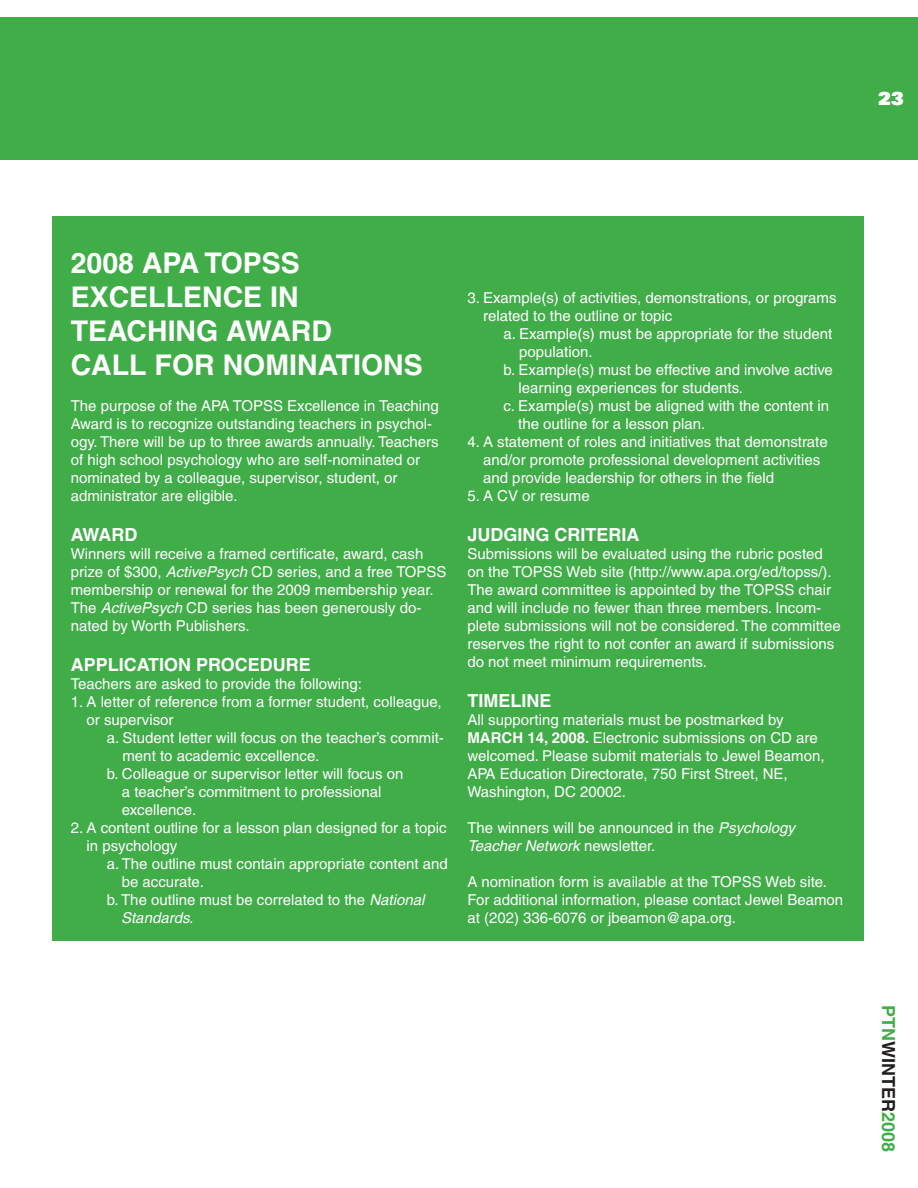
<style>
.page{position:relative;width:918px;height:1188px;background:#fff}
.page>*{position:absolute;margin:0;border:0;box-sizing:border-box;transform-origin:0 0}
.t1{font:700 28.5px/34.2px "Helvetica";color:#fff}
.t2{font:700 18px "Helvetica";color:#fff}
.t3{font:700 18px "Helvetica";color:#41ad49}
.t4{font:900 18px "Univers";color:#fff}
.t5{font:15px/18px "Helvetica";color:#fff}
.t6{font:italic 15px "Helvetica";color:#fff}
.s1{font-style:italic}
.s2{font-weight:700}
.s3{color:#231f20}
</style>
<div class="page">
<div style="left:0;top:17px;width:918px;height:143px;background:#41ad49"></div>
<div style="left:53px;top:216px;width:811px;height:724px;background:#41ad49"></div>
<p class="t4" style="left:878px;top:86px;width:14px">23</p>
<h1 class="t1" style="left:71px;top:245px;width:354px;text-indent:134px">TOPSS<br>EXCELLENCE IN<br>TEACHING AWARD<br>CALL FOR NOMINATIONS</h1>
<p class="t5" style="left:71px;top:397px;width:370px">The purpose of the APA TOPSS Excellence in Teaching Award is to recognize outstanding teachers in psychol&shy;ogy. There will be up to three awards annually. Teachers of high school psychology who are self-nominated or nominated by a colleague, supervisor, student, or administrator are eligible.</p>
<p class="t2" style="left:71px;top:524px;width:54px">AWARD</p>
<p class="t5" style="left:71px;top:545px;width:377px">Winners will receive a framed certificate, award, cash prize of $300, <span class="s1">ActivePsych</span> CD series, and a free TOPSS membership or renewal for the 2009 membership year.<br>The <span class="s1">ActivePsych</span> CD series has been generously do&shy;nated by Worth Publishers.</p>
<p class="t2" style="left:71px;top:653px;width:242px">APPLICATION PROCEDURE</p>
<p class="t5" style="left:71px;top:674px;width:293px">Teachers are asked to provide the following:</p>
<p class="t5" style="left:86px;top:692px;width:357px;text-indent:-16px">1. A letter of reference from a former student, colleague, or supervisor</p>
<p class="t5" style="left:107px;top:728px;width:339px">a. Student letter will focus on the teacher’s commit-</p>
<p class="t5" style="left:122px;top:746px;width:198px">ment to academic excellence.</p>
<p class="t5" style="left:107px;top:764px;width:298px">b. Colleague or supervisor letter will focus on</p>
<p class="t5" style="left:122px;top:782px;width:261px">a teacher’s commitment to professional</p>
<p class="t5" style="left:122px;top:800px;width:76px">excellence.</p>
<p class="t5" style="left:86px;top:818px;width:362px;text-indent:-16px">2. A content outline for a lesson plan designed for a topic in psychology</p>
<p class="t5" style="left:107px;top:854px;width:343px">a. The outline must contain appropriate content and</p>
<p class="t5" style="left:122px;top:872px;width:84px">be accurate.</p>
<p class="t5" style="left:107px;top:890px;width:319px">b. The outline must be correlated to the <span class="s1">National</span></p>
<p class="t6" style="left:121px;top:909px;width:74px">Standards.</p>
<h1 class="t1" style="left:71px;top:245px;width:92px">2008 APA</h1>
<p class="t5" style="left:483px;top:289px;width:355px;text-indent:-16px">3. Example(s) of activities, demonstrations, or programs related to the outline or topic</p>
<p class="t5" style="left:503px;top:325px;width:330px">a. Example(s) must be appropriate for the student</p>
<p class="t5" style="left:519px;top:343px;width:75px">population.</p>
<p class="t5" style="left:503px;top:361px;width:331px">b. Example(s) must be effective and involve active</p>
<p class="t5" style="left:519px;top:379px;width:226px">learning experiences for students.</p>
<p class="t5" style="left:503px;top:397px;width:327px">c. Example(s) must be aligned with the content in</p>
<p class="t5" style="left:518px;top:415px;width:189px">the outline for a lesson plan.</p>
<p class="t5" style="left:483px;top:433px;width:346px;text-indent:-16px">4. A statement of roles and initiatives that demonstrate and/or promote professional development activities and provide leadership for others in the field</p>
<p class="t5" style="left:467px;top:487px;width:124px">5. A CV or resume</p>
<p class="t2" style="left:467px;top:524px;width:174px">JUDGING CRITERIA</p>
<p class="t5" style="left:467px;top:545px;width:375px">Submissions will be evaluated using the rubric posted on the TOPSS Web site (http://www.apa.org/ed/topss/).<br>The award committee is appointed by the TOPSS chair and will include no fewer than three members. Incom&shy;plete submissions will not be considered. The committee reserves the right to not confer an award if submissions do not meet minimum requirements.</p>
<p class="t2" style="left:467px;top:689px;width:86px">TIMELINE</p>
<p class="t5" style="left:467px;top:710px;width:359px">All supporting materials must be postmarked by <span class="s2">MARCH 14, 2008.</span> Electronic submissions on CD are welcomed. Please submit materials to Jewel Beamon, APA Education Directorate, 750 First Street, NE, Washington, DC 20002.</p>
<p class="t5" style="left:467px;top:818px;width:329px">The winners will be announced in the <span class="s1">Psychology<br>Teacher Network</span> newsletter.</p>
<p class="t5" style="left:467px;top:872px;width:377px">A nomination form is available at the TOPSS Web site.<br>For additional information, please contact Jewel Beamon at (202) 336-6076 or jbeamon@apa.org.</p>
<p class="t3" style="left:899px;top:1005px;width:149px;rotate:90deg">PTN<span class="s3">WINTER</span>2008</p>
</div>
